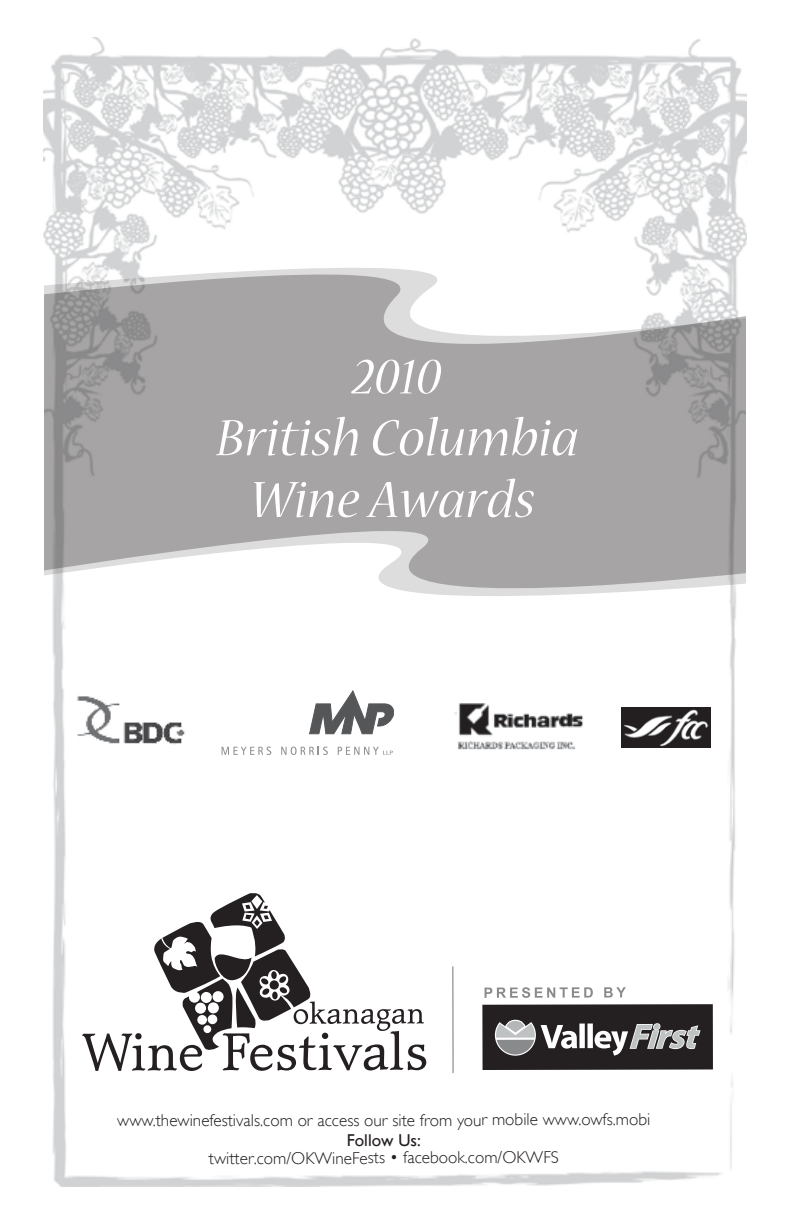
<style>
.page{position:relative;width:792px;height:1224px;background:#fff}
.page>*{position:absolute;margin:0;border:0;box-sizing:border-box;transform-origin:0 0}
.t1{font:italic 57.6px/61.8px "Nueva Std";letter-spacing:.01em;color:#fff;text-align:center}
.t2{font:300 17.2px "Gill Sans";letter-spacing:-.005em;color:#241f20}
.t3{font:17.2px "Gill Sans";letter-spacing:-.005em;color:#241f20}
</style>
<div class="page">
<img style="left:44px;top:37px;width:703px;height:1150px">
<svg style="left:44px;top:266px;width:703px;height:332px;fill:#a6a4a4"></svg>
<img style="left:451px;top:700px;width:137px;height:59px">
<img style="left:76px;top:693px;width:111px;height:53px">
<svg style="left:222px;top:747px;width:49px;height:8px"></svg>
<svg style="left:281px;top:747px;width:14px;height:8px"></svg>
<svg style="left:301px;top:747px;width:27px;height:8px"></svg>
<svg style="left:309px;top:691px;width:85px;height:43px"></svg>
<svg style="left:338px;top:747px;width:55px;height:8px"></svg>
<svg style="left:82px;top:891px;width:344px;height:180px"></svg>
<div style="left:482px;top:1004px;width:231px;height:66px;background:#241f20"></div>
<svg style="left:495px;top:1020px;width:82px;height:36px"></svg>
<div style="left:579px;top:1024px;width:6px;height:24px;background:#fff"></div>
<div style="left:587px;top:1024px;width:6px;height:24px;background:#fff"></div>
<svg style="left:595px;top:1023px;width:106px;height:33px"></svg>
<svg style="left:485px;top:987px;width:108px;height:11px"></svg>
<svg style="left:604px;top:987px;width:22px;height:11px"></svg>
<hr style="left:452px;top:966px;width:2px;height:107px;background:#888a8c">
<img style="left:621px;top:707px;width:90px;height:41px">
<h1 class="t1" style="left:216px;top:348px;width:364px">2010<br>British Columbia<br>Wine Awards</h1>
<p class="t2" style="left:117px;top:1110px;width:535px">www.thewinefestivals.com or access our site from your mobile www.owfs.mobi</p>
<p class="t3" style="left:347px;top:1130px;width:76px">Follow Us:</p>
<p class="t2" style="left:209px;top:1148px;width:352px">twitter.com/OKWineFests • facebook.com/OKWFS</p>
</div>
